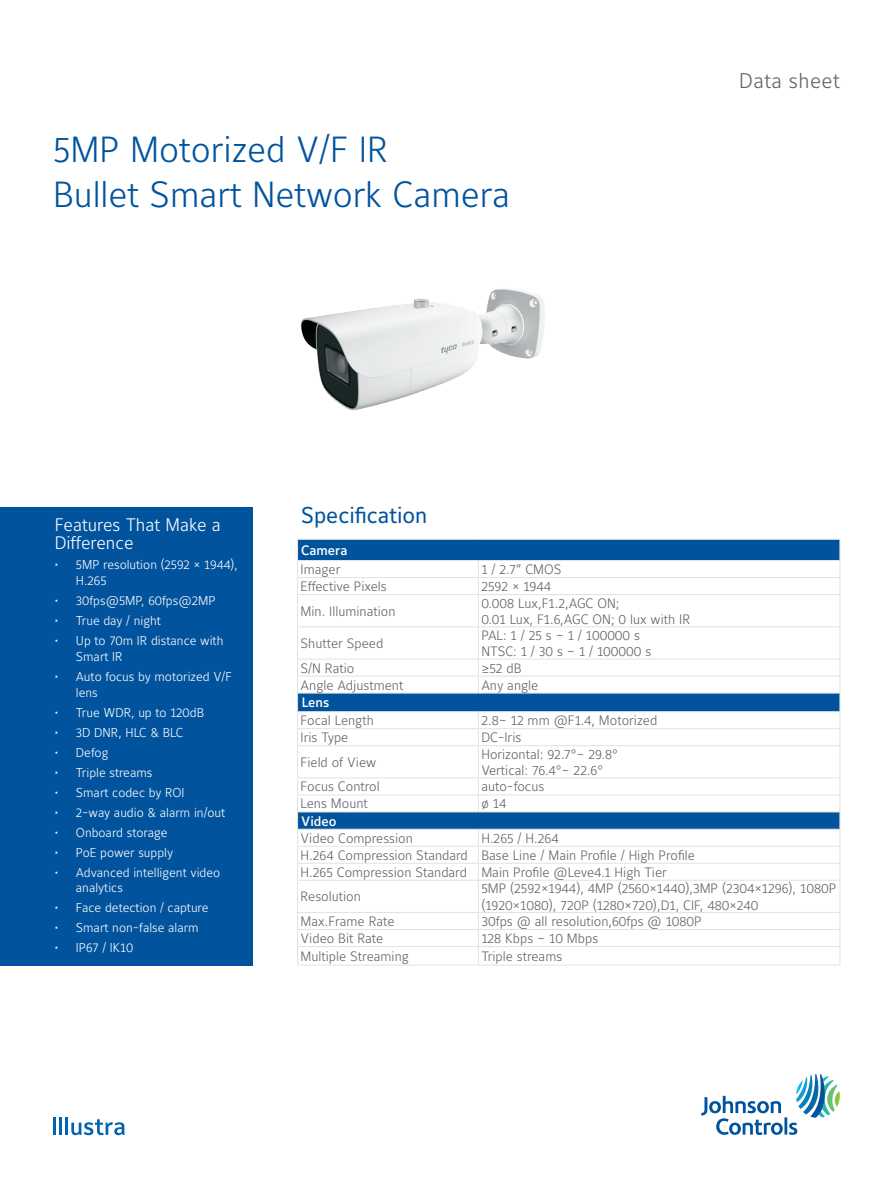
<style>
.page{position:relative;width:893px;height:1188px;background:#fff}
.page>*{position:absolute;margin:0;border:0;box-sizing:border-box;transform-origin:0 0}
.t1{font:300 36px/45px "Maurea Jci Lf ML";color:#01539e}
.t2{font:22.5px "Maurea Jci Lf ML";color:#01539e}
.t3{font:300 21px "Maurea Jci Lf ML";letter-spacing:.02em;color:#5f6369}
.t4{font:300 18px/18px "Maurea Jci Lf ML";color:#fff}
.t5{font:300 13.5px/16.2px "Maurea Jci Lf ML";color:#5f6369}
.t6{font:500 13.5px "Maurea Jci Lf ML";color:#fff}
.t7{font:300 12.75px/15.8px "Maurea Jci Lf ML";color:#fff}
</style>
<div class="page">
<div style="left:0;top:507px;width:252px;height:458px;background:#01539e"></div>
<svg style="left:701px;top:1074px;width:139px;height:61px"></svg>
<svg style="left:298px;top:540px;width:541px;height:289px"></svg>
<div style="left:298px;top:693px;width:542px;height:19px;background:#01539e"></div>
<hr style="left:297px;top:539px;width:181px;height:1px;background:#e2e4e2">
<hr style="left:478px;top:539px;width:362px;height:1px;background:#e2e4e2">
<hr style="left:297px;top:560px;width:181px;height:1px;background:#e2e4e2">
<hr style="left:478px;top:560px;width:362px;height:1px;background:#e2e4e2">
<hr style="left:297px;top:577px;width:181px;height:1px;background:#e2e4e2">
<svg style="left:297px;top:540px;width:1px;height:54px"></svg>
<hr style="left:478px;top:577px;width:362px;height:1px;background:#e2e4e2">
<svg style="left:478px;top:561px;width:1px;height:33px"></svg>
<svg style="left:839px;top:540px;width:2px;height:54px"></svg>
<hr style="left:297px;top:594px;width:181px;height:1px;background:#e2e4e2">
<hr style="left:297px;top:595px;width:1px;height:31px;background:#e2e4e2">
<hr style="left:478px;top:594px;width:362px;height:1px;background:#e2e4e2">
<hr style="left:478px;top:595px;width:1px;height:31px;background:#e2e4e2">
<hr style="left:839px;top:595px;width:1px;height:31px;background:#e2e4e2">
<hr style="left:297px;top:626px;width:181px;height:1px;background:#e2e4e2">
<hr style="left:297px;top:627px;width:1px;height:32px;background:#e2e4e2">
<hr style="left:478px;top:626px;width:362px;height:1px;background:#e2e4e2">
<hr style="left:478px;top:627px;width:1px;height:32px;background:#e2e4e2">
<hr style="left:839px;top:627px;width:1px;height:32px;background:#e2e4e2">
<hr style="left:297px;top:659px;width:181px;height:1px;background:#e2e4e2">
<hr style="left:478px;top:659px;width:362px;height:1px;background:#e2e4e2">
<hr style="left:297px;top:676px;width:181px;height:1px;background:#e2e4e2">
<hr style="left:478px;top:676px;width:362px;height:1px;background:#e2e4e2">
<svg style="left:478px;top:660px;width:1px;height:33px"></svg>
<hr style="left:297px;top:693px;width:181px;height:1px;background:#e2e4e2">
<hr style="left:478px;top:693px;width:362px;height:1px;background:#e2e4e2">
<hr style="left:297px;top:711px;width:181px;height:1px;background:#e2e4e2">
<hr style="left:478px;top:711px;width:362px;height:1px;background:#e2e4e2">
<hr style="left:297px;top:728px;width:181px;height:1px;background:#e2e4e2">
<svg style="left:297px;top:660px;width:1px;height:85px"></svg>
<hr style="left:478px;top:728px;width:362px;height:1px;background:#e2e4e2">
<svg style="left:478px;top:712px;width:1px;height:33px"></svg>
<hr style="left:297px;top:745px;width:181px;height:1px;background:#e2e4e2">
<hr style="left:297px;top:746px;width:1px;height:31px;background:#e2e4e2">
<hr style="left:478px;top:745px;width:362px;height:1px;background:#e2e4e2">
<hr style="left:478px;top:746px;width:1px;height:31px;background:#e2e4e2">
<hr style="left:839px;top:746px;width:1px;height:31px;background:#e2e4e2">
<hr style="left:297px;top:777px;width:181px;height:1px;background:#e2e4e2">
<hr style="left:478px;top:777px;width:362px;height:1px;background:#e2e4e2">
<hr style="left:297px;top:794px;width:181px;height:1px;background:#e2e4e2">
<hr style="left:478px;top:794px;width:362px;height:1px;background:#e2e4e2">
<svg style="left:478px;top:778px;width:1px;height:33px"></svg>
<hr style="left:297px;top:811px;width:181px;height:1px;background:#e2e4e2">
<hr style="left:478px;top:811px;width:362px;height:1px;background:#e2e4e2">
<hr style="left:297px;top:829px;width:181px;height:1px;background:#e2e4e2">
<hr style="left:478px;top:829px;width:362px;height:1px;background:#e2e4e2">
<hr style="left:297px;top:846px;width:181px;height:1px;background:#e2e4e2">
<hr style="left:478px;top:846px;width:362px;height:1px;background:#e2e4e2">
<hr style="left:297px;top:863px;width:181px;height:1px;background:#e2e4e2">
<svg style="left:297px;top:778px;width:1px;height:102px"></svg>
<hr style="left:478px;top:863px;width:362px;height:1px;background:#e2e4e2">
<svg style="left:478px;top:830px;width:1px;height:50px"></svg>
<svg style="left:839px;top:778px;width:2px;height:102px"></svg>
<hr style="left:297px;top:880px;width:181px;height:1px;background:#e2e4e2">
<hr style="left:297px;top:881px;width:1px;height:31px;background:#e2e4e2">
<hr style="left:478px;top:880px;width:362px;height:1px;background:#e2e4e2">
<hr style="left:478px;top:881px;width:1px;height:31px;background:#e2e4e2">
<hr style="left:839px;top:881px;width:1px;height:31px;background:#e2e4e2">
<hr style="left:297px;top:912px;width:181px;height:1px;background:#e2e4e2">
<hr style="left:478px;top:912px;width:362px;height:1px;background:#e2e4e2">
<hr style="left:297px;top:929px;width:181px;height:1px;background:#e2e4e2">
<hr style="left:478px;top:929px;width:362px;height:1px;background:#e2e4e2">
<hr style="left:297px;top:946px;width:181px;height:1px;background:#e2e4e2">
<svg style="left:297px;top:913px;width:1px;height:52px"></svg>
<hr style="left:478px;top:946px;width:362px;height:1px;background:#e2e4e2">
<svg style="left:478px;top:913px;width:1px;height:52px"></svg>
<svg style="left:839px;top:913px;width:1px;height:52px"></svg>
<hr style="left:297px;top:965px;width:181px;height:1px;background:#e2e4e2">
<hr style="left:478px;top:965px;width:362px;height:1px;background:#e2e4e2">
<svg style="left:839px;top:660px;width:2px;height:85px"></svg>
<img style="left:300px;top:289px;width:245px;height:122px">
<hr style="left:53px;top:1118px;width:3px;height:17px;background:#0164b2">
<hr style="left:59px;top:1117px;width:3px;height:18px;background:#0164b2">
<hr style="left:65px;top:1117px;width:3px;height:18px;background:#0164b2">
<svg style="left:71px;top:1119px;width:54px;height:16px"></svg>
<h1 class="t1" style="left:53px;top:126px;width:458px">5MP Motorized V/F IR<br>Bullet Smart Network Camera</h1>
<h3 class="t3" style="left:739px;top:68px;width:102px">Data sheet</h3>
<h3 class="t4" style="left:55px;top:516px;width:168px">Features That Make a<br>Difference</h3>
<p class="t7" style="left:76px;top:557px;width:163px;text-indent:-21px">• 5MP resolution (2592 × 1944),<br>H.265</p>
<p class="t7" style="left:55px;top:592px;width:162px">• 30fps@5MP, 60fps@2MP</p>
<p class="t7" style="left:55px;top:612px;width:108px">• True day / night</p>
<p class="t7" style="left:76px;top:632px;width:149px;text-indent:-21px">• Up to 70m IR distance with<br>Smart IR</p>
<p class="t7" style="left:76px;top:668px;width:157px;text-indent:-21px">• Auto focus by motorized V/F lens</p>
<p class="t7" style="left:55px;top:704px;width:151px">• True WDR, up to 120dB</p>
<p class="t7" style="left:55px;top:724px;width:130px">• 3D DNR, HLC &amp; BLC</p>
<p class="t7" style="left:55px;top:744px;width:55px">• Defog</p>
<p class="t7" style="left:55px;top:764px;width:99px">• Triple streams</p>
<p class="t7" style="left:55px;top:784px;width:131px">• Smart codec by ROI</p>
<p class="t7" style="left:55px;top:804px;width:172px">• 2-way audio &amp; alarm in/out</p>
<p class="t7" style="left:55px;top:824px;width:114px">• Onboard storage</p>
<p class="t7" style="left:55px;top:844px;width:120px">• PoE power supply</p>
<p class="t7" style="left:76px;top:864px;width:146px;text-indent:-21px">• Advanced intelligent video analytics</p>
<p class="t7" style="left:55px;top:900px;width:155px">• Face detection / capture</p>
<p class="t7" style="left:55px;top:920px;width:145px">• Smart non-false alarm</p>
<p class="t7" style="left:55px;top:940px;width:80px">• IP67 / IK10</p>
<h2 class="t2" style="left:301px;top:502px;width:128px">Specification</h2>
<p class="t6" style="left:301px;top:542px;width:48px">Camera</p>
<p class="t5" style="left:301px;top:561px;width:41px">Imager</p>
<p class="t5" style="left:481px;top:561px;width:82px">1 / 2.7” CMOS</p>
<p class="t5" style="left:301px;top:578px;width:88px">Effective Pixels</p>
<p class="t5" style="left:481px;top:578px;width:71px">2592 × 1944</p>
<p class="t5" style="left:301px;top:603px;width:97px">Min. Illumination</p>
<p class="t5" style="left:481px;top:595px;width:210px">0.008 Lux,F1.2,AGC ON;<br>0.01 Lux, F1.6,AGC ON; 0 lux with IR</p>
<p class="t5" style="left:301px;top:635px;width:84px">Shutter Speed</p>
<p class="t5" style="left:481px;top:627px;width:172px">PAL: 1 / 25 s ~ 1 / 100000 s<br>NTSC: 1 / 30 s ~ 1 / 100000 s</p>
<p class="t5" style="left:301px;top:660px;width:55px">S/N Ratio</p>
<p class="t5" style="left:481px;top:660px;width:42px">≥52 dB</p>
<p class="t5" style="left:301px;top:677px;width:104px">Angle Adjustment</p>
<p class="t5" style="left:481px;top:677px;width:59px">Any angle</p>
<p class="t6" style="left:302px;top:695px;width:29px">Lens</p>
<p class="t5" style="left:301px;top:712px;width:75px">Focal Length</p>
<p class="t5" style="left:481px;top:712px;width:177px">2.8~ 12 mm @F1.4, Motorized</p>
<p class="t5" style="left:301px;top:729px;width:49px">Iris Type</p>
<p class="t5" style="left:481px;top:729px;width:42px">DC-Iris</p>
<p class="t5" style="left:301px;top:754px;width:77px">Field of View</p>
<p class="t5" style="left:481px;top:746px;width:138px">Horizontal: 92.7°~ 29.8°<br>Vertical: 76.4°~ 22.6°</p>
<p class="t5" style="left:301px;top:778px;width:81px">Focus Control</p>
<p class="t5" style="left:481px;top:778px;width:64px">auto-focus</p>
<p class="t5" style="left:301px;top:795px;width:69px">Lens Mount</p>
<p class="t5" style="left:481px;top:795px;width:27px">ø 14</p>
<p class="t6" style="left:301px;top:813px;width:37px">Video</p>
<p class="t5" style="left:301px;top:830px;width:114px">Video Compression</p>
<p class="t5" style="left:301px;top:829px;width:396px;line-height:17px;text-indent:181px">H.265 / H.264<br>H.264 Compression Standard Base Line / Main Profile / High Profile<br>H.265 Compression Standard Main Profile @Leve4.1 High Tier</p>
<p class="t5" style="left:301px;top:888px;width:62px">Resolution</p>
<p class="t5" style="left:481px;top:880px;width:356px">5MP (2592×1944), 4MP (2560×1440),3MP (2304×1296), 1080P (1920×1080), 720P (1280×720),D1, CIF, 480×240</p>
<p class="t5" style="left:301px;top:913px;width:96px">Max.Frame Rate</p>
<p class="t5" style="left:481px;top:913px;width:222px">30fps @ all resolution,60fps @ 1080P</p>
<p class="t5" style="left:301px;top:930px;width:84px">Video Bit Rate</p>
<p class="t5" style="left:481px;top:930px;width:118px">128 Kbps ~ 10 Mbps</p>
<p class="t5" style="left:301px;top:948px;width:110px">Multiple Streaming</p>
<p class="t5" style="left:481px;top:948px;width:82px">Triple streams</p>
</div>
